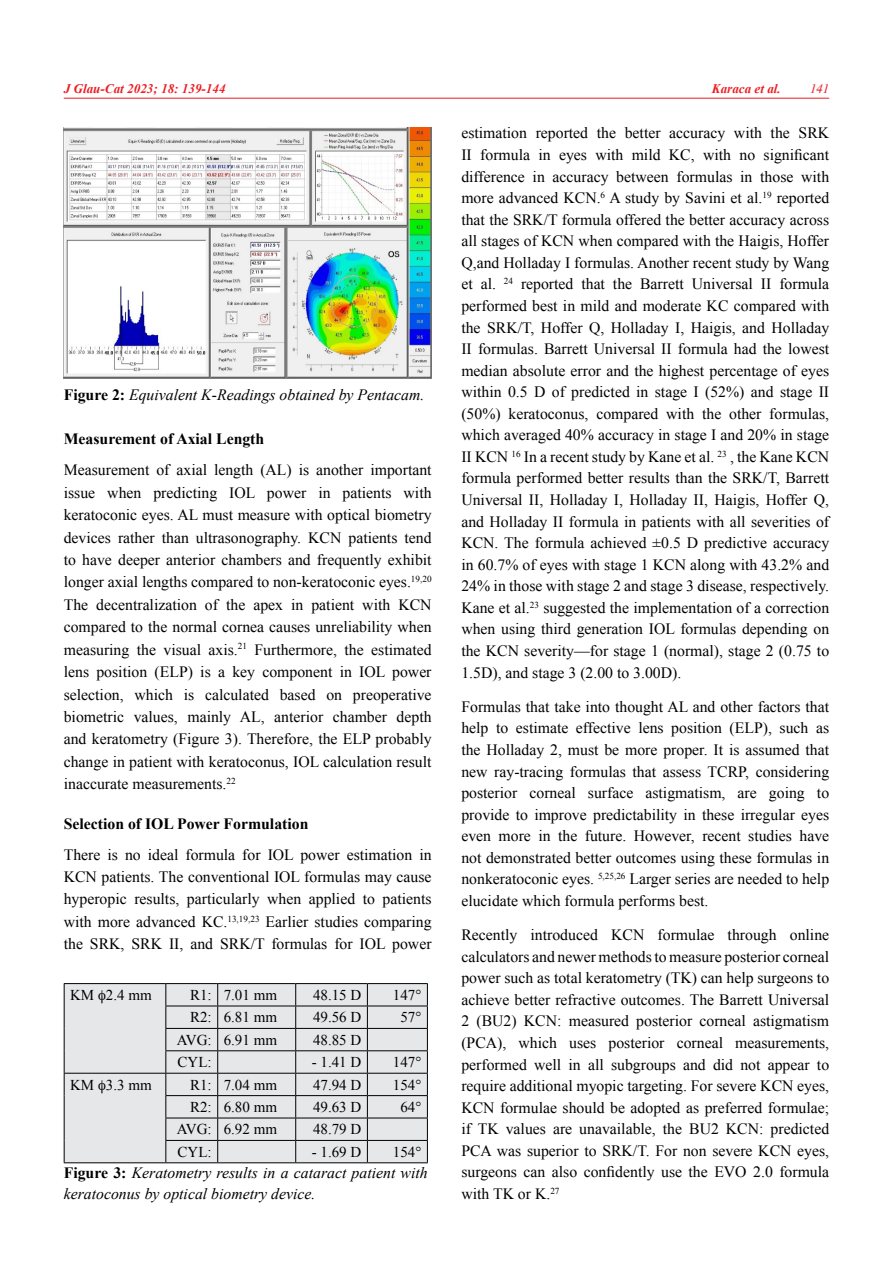
<style>
.page{position:relative;width:893px;height:1263px;background:#fff}
.page>*{position:absolute;margin:0;border:0;box-sizing:border-box;transform-origin:0 0}
.t1{font:15.75px/21.6px "Times New Roman";color:#000;text-align:justify}
.t2{font:italic 15.75px/21px "Times New Roman";color:#000}
.t3{font:700 15.75px "Times New Roman";color:#000}
.t4{font:15px "Times New Roman";color:#000}
.t5{font:italic 700 13.2px "Times New Roman";color:#ed1d24}
.t6{font:italic 12.75px "Times";color:#ed1d24}
.s1{font-weight:700;font-style:normal}
</style>
<div class="page">
<hr style="left:64px;top:98px;width:765px;height:1px;background:#ed1d24">
<img style="left:64px;top:128px;width:368px;height:250px">
<div style="left:65px;top:984px;width:362px;height:178px;background:#e6e7e8"></div>
<hr style="left:64px;top:983px;width:102px;height:1px;background:#000">
<hr style="left:166px;top:983px;width:52px;height:1px;background:#000">
<hr style="left:218px;top:983px;width:78px;height:1px;background:#000">
<hr style="left:296px;top:983px;width:71px;height:1px;background:#000">
<hr style="left:367px;top:983px;width:61px;height:1px;background:#000">
<hr style="left:165px;top:1006px;width:53px;height:1px;background:#000">
<hr style="left:218px;top:1006px;width:78px;height:1px;background:#000">
<hr style="left:296px;top:1006px;width:71px;height:1px;background:#000">
<hr style="left:367px;top:1006px;width:61px;height:1px;background:#000">
<hr style="left:165px;top:1028px;width:53px;height:1px;background:#000">
<hr style="left:218px;top:1028px;width:78px;height:1px;background:#000">
<hr style="left:296px;top:1028px;width:71px;height:1px;background:#000">
<hr style="left:367px;top:1028px;width:61px;height:1px;background:#000">
<hr style="left:165px;top:1050px;width:53px;height:1px;background:#000">
<hr style="left:218px;top:1050px;width:78px;height:1px;background:#000">
<hr style="left:296px;top:1050px;width:71px;height:1px;background:#000">
<hr style="left:367px;top:1050px;width:61px;height:1px;background:#000">
<hr style="left:64px;top:1073px;width:102px;height:1px;background:#000">
<hr style="left:166px;top:1073px;width:52px;height:1px;background:#000">
<hr style="left:218px;top:1073px;width:78px;height:1px;background:#000">
<hr style="left:296px;top:1073px;width:71px;height:1px;background:#000">
<hr style="left:367px;top:1073px;width:61px;height:1px;background:#000">
<hr style="left:165px;top:1095px;width:53px;height:1px;background:#000">
<hr style="left:218px;top:1095px;width:78px;height:1px;background:#000">
<hr style="left:296px;top:1095px;width:71px;height:1px;background:#000">
<hr style="left:367px;top:1095px;width:61px;height:1px;background:#000">
<hr style="left:165px;top:1118px;width:53px;height:1px;background:#000">
<hr style="left:218px;top:1118px;width:78px;height:1px;background:#000">
<hr style="left:296px;top:1118px;width:71px;height:1px;background:#000">
<hr style="left:367px;top:1118px;width:61px;height:1px;background:#000">
<svg style="left:64px;top:984px;width:1px;height:178px"></svg>
<hr style="left:165px;top:1140px;width:53px;height:1px;background:#000">
<svg style="left:165px;top:984px;width:1px;height:178px"></svg>
<hr style="left:218px;top:1140px;width:78px;height:1px;background:#000">
<svg style="left:217px;top:984px;width:1px;height:178px"></svg>
<hr style="left:296px;top:1140px;width:71px;height:1px;background:#000">
<svg style="left:295px;top:984px;width:1px;height:178px"></svg>
<hr style="left:367px;top:1140px;width:61px;height:1px;background:#000">
<svg style="left:367px;top:984px;width:1px;height:178px"></svg>
<svg style="left:427px;top:984px;width:1px;height:178px"></svg>
<hr style="left:64px;top:1162px;width:102px;height:1px;background:#000">
<hr style="left:166px;top:1162px;width:52px;height:1px;background:#000">
<hr style="left:218px;top:1162px;width:78px;height:1px;background:#000">
<hr style="left:296px;top:1162px;width:71px;height:1px;background:#000">
<hr style="left:367px;top:1162px;width:61px;height:1px;background:#000">
<svg style="left:98px;top:990px;width:7px;height:13px"></svg>
<svg style="left:98px;top:1080px;width:7px;height:13px"></svg>
<p class="t5" style="left:64px;top:79px;width:163px">J Glau-Cat 2023; 18: 139-144</p>
<p class="t5" style="left:712px;top:79px;width:70px">Karaca et al.</p>
<p class="t6" style="left:810px;top:81px;width:21px">141</p>
<p class="t2" style="left:64px;top:384px;width:362px"><span class="s1">Figure 2:</span> Equivalent K-Readings obtained by Pentacam.</p>
<p class="t3" style="left:64px;top:428px;width:202px">Measurement of Axial Length</p>
<p class="t1" style="left:64px;top:459px;width:369px;line-height:22.4px">Measurement of axial length (AL) is another important issue when predicting IOL power in patients with keratoconic eyes. AL must measure with optical biometry devices rather than ultrasonography. KCN patients tend to have deeper anterior chambers and frequently exhibit longer axial lengths compared to non-keratoconic eyes.<sup>19,20<br></sup>The decentralization of the apex in patient with KCN compared to the normal cornea causes unreliability when measuring the visual axis.<sup>21</sup> Furthermore, the estimated lens position (ELP) is a key component in IOL power selection, which is calculated based on preoperative biometric values, mainly AL, anterior chamber depth and keratometry (Figure 3). Therefore, the ELP probably change in patient with keratoconus, IOL calculation result inaccurate measurements.<sup>22</sup></p>
<p class="t3" style="left:64px;top:812px;width:246px">Selection of IOL Power Formulation</p>
<p class="t1" style="left:64px;top:843px;width:369px;line-height:22.4px">There is no ideal formula for IOL power estimation in KCN patients. The conventional IOL formulas may cause hyperopic results, particularly when applied to patients with more advanced KC.<sup>13,19,23</sup> Earlier studies comparing the SRK, SRK II, and SRK/T formulas for IOL power</p>
<p class="t4" style="left:70px;top:985px;width:83px">KM 2.4 mm</p>
<p class="t4" style="left:190px;top:985px;width:89px">R1: 7.01 mm</p>
<p class="t4" style="left:313px;top:985px;width:50px">48.15 D</p>
<p class="t4" style="left:393px;top:985px;width:30px">147°</p>
<p class="t4" style="left:190px;top:1007px;width:89px">R2: 6.81 mm</p>
<p class="t4" style="left:313px;top:1007px;width:50px">49.56 D</p>
<p class="t4" style="left:400px;top:1007px;width:22px">57°</p>
<p class="t4" style="left:177px;top:1030px;width:102px">AVG: 6.91 mm</p>
<p class="t4" style="left:313px;top:1030px;width:50px">48.85 D</p>
<p class="t4" style="left:178px;top:1052px;width:36px">CYL:</p>
<p class="t4" style="left:312px;top:1052px;width:51px">- 1.41 D</p>
<p class="t4" style="left:393px;top:1052px;width:30px">147°</p>
<p class="t4" style="left:70px;top:1074px;width:83px">KM 3.3 mm</p>
<p class="t4" style="left:190px;top:1074px;width:89px">R1: 7.04 mm</p>
<p class="t4" style="left:313px;top:1074px;width:50px">47.94 D</p>
<p class="t4" style="left:393px;top:1074px;width:30px">154°</p>
<p class="t4" style="left:190px;top:1097px;width:89px">R2: 6.80 mm</p>
<p class="t4" style="left:313px;top:1097px;width:50px">49.63 D</p>
<p class="t4" style="left:400px;top:1097px;width:22px">64°</p>
<p class="t4" style="left:177px;top:1119px;width:102px">AVG: 6.92 mm</p>
<p class="t4" style="left:313px;top:1119px;width:50px">48.79 D</p>
<p class="t4" style="left:178px;top:1142px;width:36px">CYL:</p>
<p class="t4" style="left:312px;top:1142px;width:51px">- 1.69 D</p>
<p class="t4" style="left:393px;top:1142px;width:30px">154°</p>
<p class="t2" style="left:64px;top:1162px;width:365px"><span class="s1">Figure 3:</span> Keratometry results in a cataract patient with keratoconus by optical biometry device.</p>
<p class="t1" style="left:461px;top:122px;width:369px">estimation reported the better accuracy with the SRK II formula in eyes with mild KC, with no significant difference in accuracy between formulas in those with more advanced KCN.<sup>6</sup> A study by Savini et al.<sup>19</sup> reported that the SRK/T formula offered the better accuracy across all stages of KCN when compared with the Haigis, Hoffer Q,and Holladay I formulas. Another recent study by Wang et al. <sup>24</sup> reported that the Barrett Universal II formula performed best in mild and moderate KC compared with the SRK/T, Hoffer Q, Holladay I, Haigis, and Holladay II formulas. Barrett Universal II formula had the lowest median absolute error and the highest percentage of eyes within 0.5 D of predicted in stage I (52%) and stage II (50%) keratoconus, compared with the other formulas, which averaged 40% accuracy in stage I and 20% in stage II KCN <sup>16</sup> In a recent study by Kane et al. <sup>23</sup> , the Kane KCN formula performed better results than the SRK/T, Barrett Universal II, Holladay I, Holladay II, Haigis, Hoffer Q, and Holladay II formula in patients with all severities of KCN. The formula achieved ±0.5 D predictive accuracy in 60.7% of eyes with stage 1 KCN along with 43.2% and 24% in those with stage 2 and stage 3 disease, respectively.<br>Kane et al.<sup>23</sup> suggested the implementation of a correction when using third generation IOL formulas depending on the KCN severity—for stage 1 (normal), stage 2 (0.75 to 1.5D), and stage 3 (2.00 to 3.00D).</p>
<p class="t1" style="left:461px;top:695px;width:369px">Formulas that take into thought AL and other factors that help to estimate effective lens position (ELP), such as the Holladay 2, must be more proper. It is assumed that new ray-tracing formulas that assess TCRP, considering posterior corneal surface astigmatism, are going to provide to improve predictability in these irregular eyes even more in the future. However, recent studies have not demonstrated better outcomes using these formulas in nonkeratoconic eyes. <sup>5,25,26</sup> Larger series are needed to help elucidate which formula performs best.</p>
<p class="t1" style="left:461px;top:924px;width:369px">Recently introduced KCN formulae through online calculators and newer methods to measure posterior corneal power such as total keratometry (TK) can help surgeons to achieve better refractive outcomes. The Barrett Universal 2 (BU2) KCN: measured posterior corneal astigmatism (PCA), which uses posterior corneal measurements, performed well in all subgroups and did not appear to require additional myopic targeting. For severe KCN eyes, KCN formulae should be adopted as preferred formulae; if TK values are unavailable, the BU2 KCN: predicted PCA was superior to SRK/T. For non severe KCN eyes, surgeons can also confidently use the EVO 2.0 formula with TK or K.<sup>27</sup></p>
</div>
